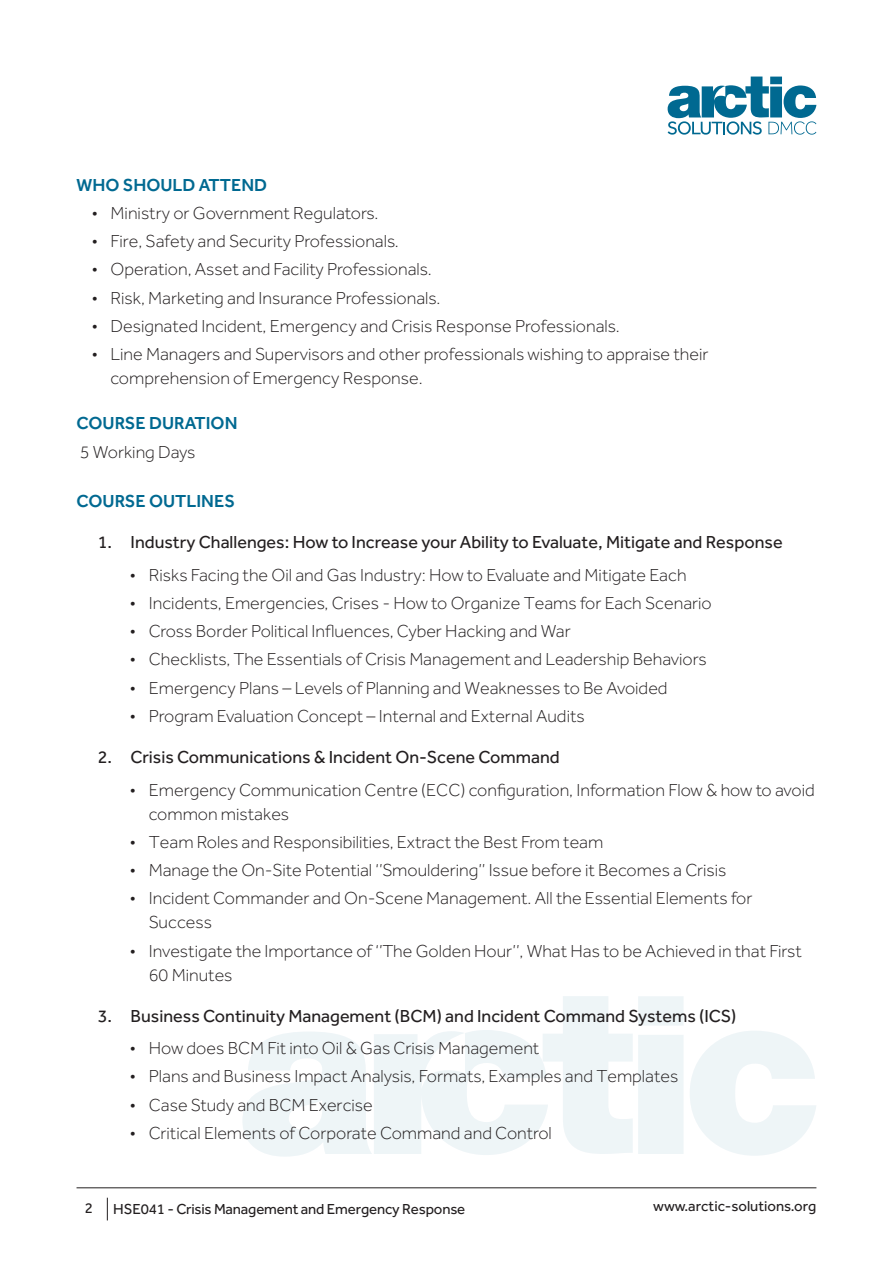
<style>
.page{position:relative;width:893px;height:1263px;background:#fff}
.page>*{position:absolute;margin:0;border:0;box-sizing:border-box;transform-origin:0 0}
.Normal_-_Course_Outl{font:300 18px/24px "Effra";color:#231f20}
.t1{font:18px "Effra";color:#231f20}
.Heading_-_Course_Out{font:500 18px "Effra";color:#006991}
.t2{font:15px "Effra";letter-spacing:-.01em;color:#231f20}
</style>
<div class="page">
<hr style="left:77px;top:1187px;width:739px;height:1px;background:#231f20">
<svg style="left:107px;top:1198px;width:1px;height:22px"></svg>
<svg style="left:668px;top:77px;width:148px;height:58px"></svg>
<svg style="left:690px;top:1031px;width:126px;height:125px"></svg>
<svg style="left:243px;top:996px;width:440px;height:161px"></svg>
<p class="Heading_-_Course_Out" style="left:77px;top:174px;width:192px">WHO SHOULD ATTEND</p>
<p class="Normal_-_Course_Outl" style="left:92px;top:201px;width:288px">• Ministry or Government Regulators.</p>
<p class="Normal_-_Course_Outl" style="left:92px;top:229px;width:309px">• Fire, Safety and Security Professionals.</p>
<p class="Normal_-_Course_Outl" style="left:92px;top:257px;width:342px">• Operation, Asset and Facility Professionals.</p>
<p class="Normal_-_Course_Outl" style="left:92px;top:286px;width:350px">• Risk, Marketing and Insurance Professionals.</p>
<p class="Normal_-_Course_Outl" style="left:92px;top:314px;width:530px">• Designated Incident, Emergency and Crisis Response Professionals.</p>
<p class="Normal_-_Course_Outl" style="left:111px;top:342px;width:599px;text-indent:-19px">• Line Managers and Supervisors and other professionals wishing to appraise their comprehension of Emergency Response.</p>
<p class="Heading_-_Course_Out" style="left:77px;top:413px;width:162px">COURSE DURATION</p>
<p class="Normal_-_Course_Outl" style="left:80px;top:440px;width:117px">5 Working Days</p>
<p class="Heading_-_Course_Out" style="left:77px;top:490px;width:160px">COURSE OUTLINES</p>
<p class="t1" style="left:98px;top:532px;width:686px">1. Industry Challenges: How to Increase your Ability to Evaluate, Mitigate and Response</p>
<p class="Normal_-_Course_Outl" style="left:130px;top:563px;width:558px">• Risks Facing the Oil and Gas Industry: How to Evaluate and Mitigate Each</p>
<p class="Normal_-_Course_Outl" style="left:130px;top:591px;width:583px">• Incidents, Emergencies, Crises - How to Organize Teams for Each Scenario</p>
<p class="Normal_-_Course_Outl" style="left:130px;top:619px;width:442px">• Cross Border Political Influences, Cyber Hacking and War</p>
<p class="Normal_-_Course_Outl" style="left:130px;top:647px;width:578px">• Checklists, The Essentials of Crisis Management and Leadership Behaviors</p>
<p class="Normal_-_Course_Outl" style="left:130px;top:676px;width:539px">• Emergency Plans – Levels of Planning and Weaknesses to Be Avoided</p>
<p class="Normal_-_Course_Outl" style="left:130px;top:704px;width:456px">• Program Evaluation Concept – Internal and External Audits</p>
<p class="t1" style="left:98px;top:746px;width:463px">2. Crisis Communications &amp; Incident On-Scene Command</p>
<p class="Normal_-_Course_Outl" style="left:149px;top:777px;width:667px;text-indent:-19px">• Emergency Communication Centre (ECC) configuration, Information Flow &amp; how to avoid common mistakes</p>
<p class="Normal_-_Course_Outl" style="left:130px;top:830px;width:475px">• Team Roles and Responsibilities, Extract the Best From team</p>
<p class="Normal_-_Course_Outl" style="left:130px;top:858px;width:598px">• Manage the On-Site Potential ‘’Smouldering’’ Issue before it Becomes a Crisis</p>
<p class="Normal_-_Course_Outl" style="left:149px;top:886px;width:605px;text-indent:-19px">• Incident Commander and On-Scene Management. All the Essential Elements for<br>Success</p>
<p class="Normal_-_Course_Outl" style="left:149px;top:938px;width:654px;text-indent:-19px">• Investigate the Importance of ‘’The Golden Hour’’, What Has to be Achieved in that First<br>60 Minutes</p>
<p class="t1" style="left:98px;top:1005px;width:640px">3. Business Continuity Management (BCM) and Incident Command Systems (ICS)</p>
<p class="Normal_-_Course_Outl" style="left:130px;top:1036px;width:411px">• How does BCM Fit into Oil &amp; Gas Crisis Management</p>
<p class="Normal_-_Course_Outl" style="left:130px;top:1064px;width:550px">• Plans and Business Impact Analysis, Formats, Examples and Templates</p>
<p class="Normal_-_Course_Outl" style="left:130px;top:1092px;width:244px">• Case Study and BCM Exercise</p>
<p class="Normal_-_Course_Outl" style="left:130px;top:1121px;width:423px">• Critical Elements of Corporate Command and Control</p>
<p class="t2" style="left:85px;top:1199px;width:10px">2</p>
<p class="t2" style="left:113px;top:1200px;width:354px">HSE041 - Crisis Management and Emergency Response</p>
<p class="t2" style="left:653px;top:1198px;width:165px">www.arctic-solutions.org</p>
</div>
